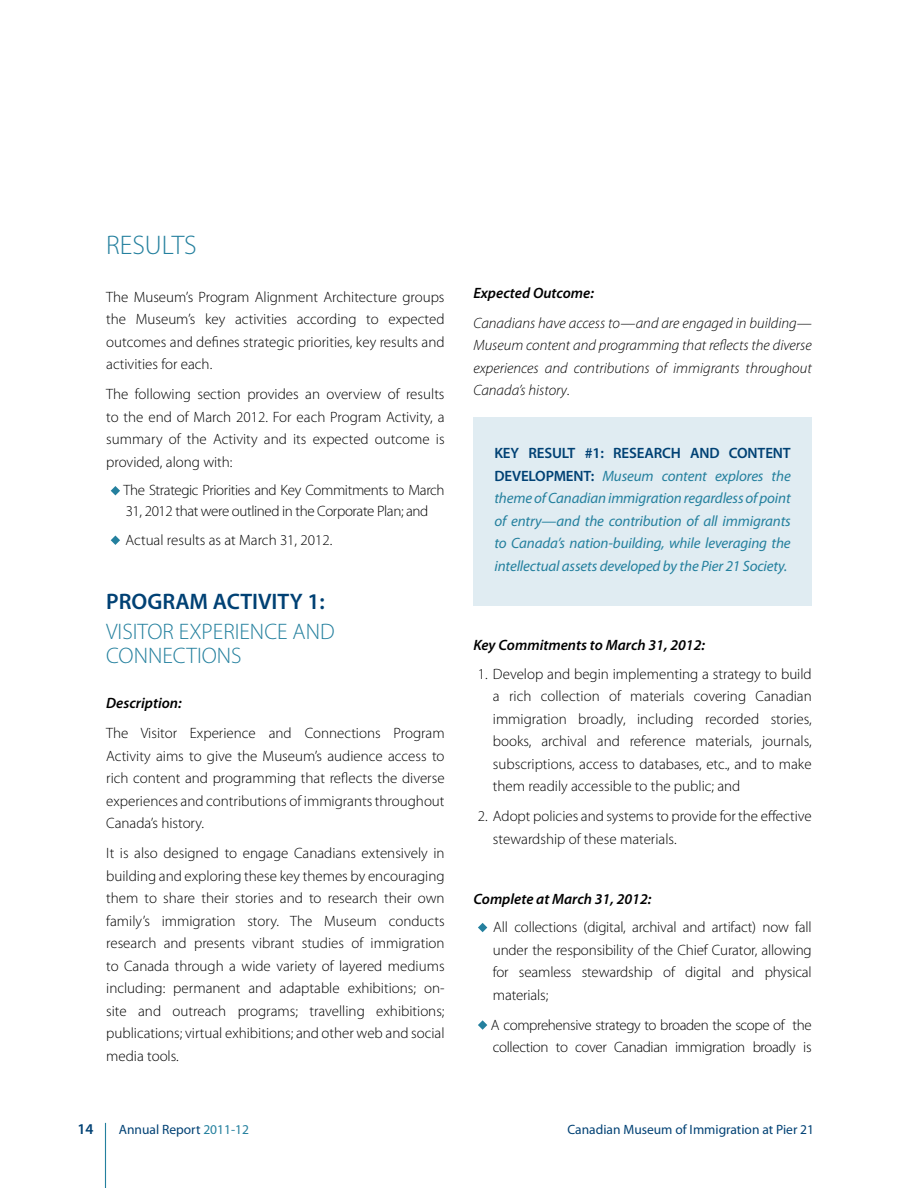
<style>
.page{position:relative;width:918px;height:1188px;background:#fff}
.page>*{position:absolute;margin:0;border:0;box-sizing:border-box;transform-origin:0 0}
.t1{font:300 27px "Myriad Pro";color:#24809e}
.t2{font:300 22.5px/24px "Myriad Pro";color:#24809e}
.t3{font:600 22.5px "Myriad Pro";color:#004174}
.t4{font:300 15px/22.5px "Myriad Pro";color:#000;text-align:justify}
.t5{font:italic 15px/22.5px "Myriad Pro";letter-spacing:-.01em;color:#24809e;text-align:justify}
.t6{font:300 15px/21px "Myriad Pro";letter-spacing:-.025em;color:#000}
.t7{font:italic 300 15px/22.5px "Myriad Pro";color:#000;text-align:justify}
.t8{font:italic 600 15px "Myriad Pro";color:#000}
.t9{font:600 15px "Myriad Pro";color:#004174}
.t10{font:13.5px "Myriad Pro";color:#004174}
.s1{font-style:normal}
.s2{font-weight:600;font-style:normal;color:#004174}
.s3{color:#24809e}
</style>
<div class="page">
<hr style="left:105px;top:1123px;width:1px;height:65px;background:#24809e">
<svg style="left:111px;top:486px;width:9px;height:9px"></svg>
<svg style="left:111px;top:536px;width:9px;height:9px"></svg>
<div style="left:473px;top:417px;width:339px;height:189px;background:#e0ecf2"></div>
<svg style="left:478px;top:923px;width:9px;height:9px"></svg>
<svg style="left:478px;top:1020px;width:9px;height:10px"></svg>
<h1 class="t1" style="left:106px;top:230px;width:92px">RESULTS</h1>
<p class="t4" style="left:106px;top:286px;width:340px">The Museum’s Program Alignment Architecture groups the Museum’s key activities according to expected outcomes and defines strategic priorities, key results and activities for each.</p>
<p class="t4" style="left:106px;top:383px;width:340px">The following section provides an overview of results to the end of March 2012. For each Program Activity, a summary of the Activity and its expected outcome is provided, along with:</p>
<p class="t6" style="left:124px;top:480px;width:323px">The Strategic Priorities and Key Commitments to March<br>31, 2012 that were outlined in the Corporate Plan; and</p>
<p class="t4" style="left:126px;top:529px;width:208px">Actual results as at March 31, 2012.</p>
<h2 class="t3" style="left:106px;top:588px;width:220px">PROGRAM ACTIVITY 1:</h2>
<h2 class="t2" style="left:106px;top:620px;width:230px">VISITOR EXPERIENCE AND<br>CONNECTIONS</h2>
<p class="t8" style="left:106px;top:694px;width:77px">Description:</p>
<p class="t4" style="left:106px;top:722px;width:340px">The Visitor Experience and Connections Program Activity aims to give the Museum’s audience access to rich content and programming that reflects the diverse experiences and contributions of immigrants throughout Canada’s history.</p>
<p class="t4" style="left:106px;top:842px;width:340px">It is also designed to engage Canadians extensively in building and exploring these key themes by encouraging them to share their stories and to research their own family’s immigration story. The Museum conducts research and presents vibrant studies of immigration to Canada through a wide variety of layered mediums including: permanent and adaptable exhibitions; on&shy;site and outreach programs; travelling exhibitions; publications; virtual exhibitions; and other web and social media tools.</p>
<p class="t8" style="left:473px;top:283px;width:122px">Expected Outcome:</p>
<p class="t7" style="left:473px;top:312px;width:340px">Canadians have access to—and are engaged in building— Museum content and programming that reflects the diverse experiences and contributions of immigrants throughout Canada’s history<span class="s1">.</span></p>
<p class="t5" style="left:494px;top:442px;width:298px"><span class="s2">KEY RESULT #1: RESEARCH AND CONTENT DEVELOPMENT:</span> Museum content explores the theme of Canadian immigration regardless of point of entry—and the contribution of all immigrants to Canada’s nation-building, while leveraging the intellectual assets developed by the Pier 21 Society.</p>
<p class="t8" style="left:473px;top:636px;width:233px">Key Commitments to March 31, 2012:</p>
<p class="t4" style="left:493px;top:663px;width:320px;text-indent:-15px">1. Develop and begin implementing a strategy to build a rich collection of materials covering Canadian immigration broadly, including recorded stories, books, archival and reference materials, journals, subscriptions, access to databases, etc., and to make them readily accessible to the public; and</p>
<p class="t4" style="left:493px;top:805px;width:320px;text-indent:-15px">2. Adopt policies and systems to provide for the effective stewardship of these materials.</p>
<p class="t8" style="left:473px;top:889px;width:180px">Complete at March 31, 2012:</p>
<p class="t4" style="left:493px;top:916px;width:320px">All collections (digital, archival and artifact) now fall under the responsibility of the Chief Curator, allowing for seamless stewardship of digital and physical materials;</p>
<p class="t6" style="left:491px;top:1014px;width:322px;line-height:22.5px">A comprehensive strategy to broaden the scope of the collection to cover Canadian immigration broadly is</p>
<p class="t9" style="left:77px;top:1120px;width:18px">14</p>
<p class="t10" style="left:119px;top:1121px;width:132px">Annual Report <span class="s3">2011-12</span></p>
<p class="t10" style="left:568px;top:1121px;width:248px">Canadian Museum of Immigration at Pier 21</p>
</div>
